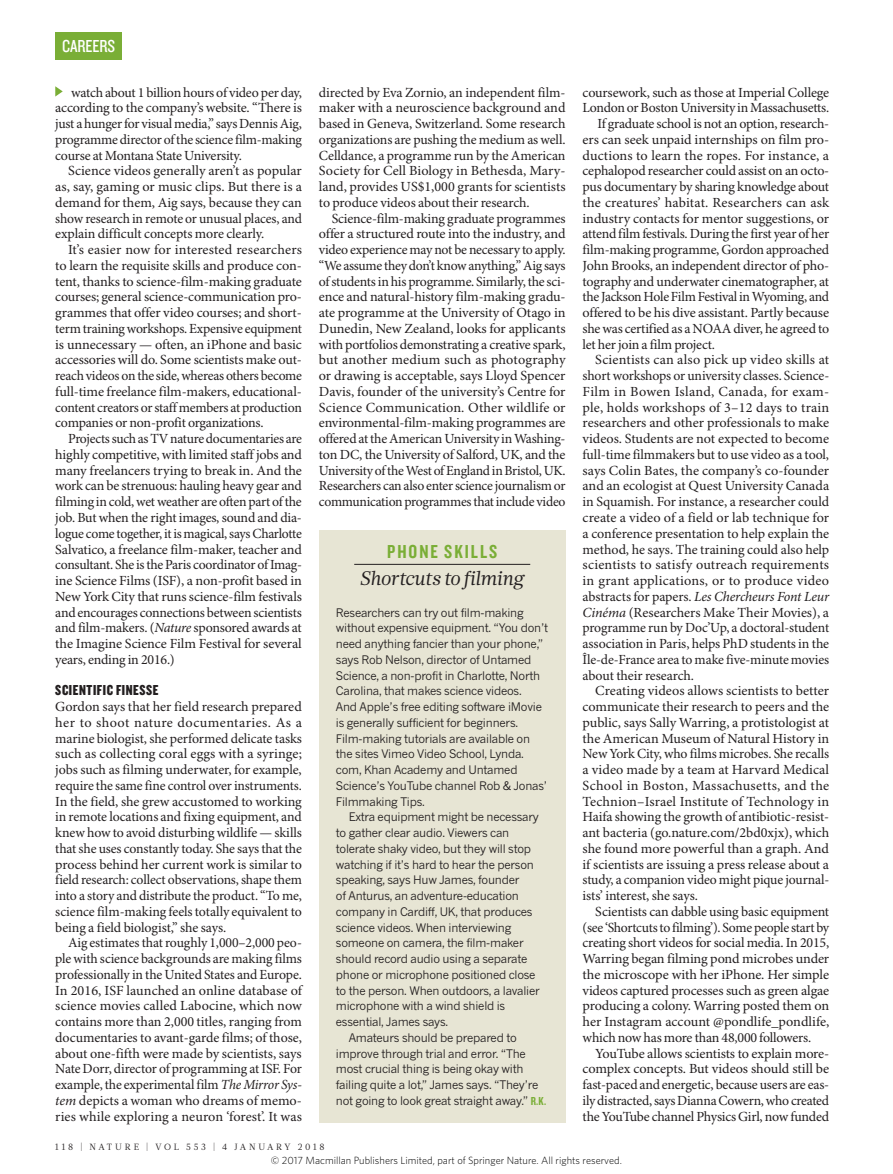
<style>
.page{position:relative;width:893px;height:1174px;background:#fff}
.page>*{position:absolute;margin:0;border:0;box-sizing:border-box;transform-origin:0 0}
.BOX_HEAD{font:italic 19.5px "Glosa Math";letter-spacing:.01em;color:#231f20}
.BOX_STRAP{font:19.5px "Knockout 49 Liteweight";letter-spacing:.1em;color:#7aae36}
.t1{font:18px "Knockout 29 Junior Ltweight";letter-spacing:-.005em;color:#fff}
.CROSSHEAD{font:15px "Knockout 69 Full Liteweight";letter-spacing:.04em;color:#231f20}
.BODY_INDENT{font:13.95px/15.8px "Minion Pro";letter-spacing:-.015em;color:#231f20;text-align:justify}
.BODY_1ST_PARA{font:13.95px/15.8px "Minion Pro";letter-spacing:-.005em;color:#231f20;text-align:justify}
.BOX_COPY_INDENT{font:11.7px/15.8px "News Gothic MTOT";letter-spacing:-.02em;color:#231f20}
.BOX_COPY_1ST_PARA{font:11.7px/15.8px "News Gothic MTOT";letter-spacing:-.02em;color:#231f20}
.t2{font:300 10.5px "Whitney";color:#000}
.t3{font:9px "Glosa Math";letter-spacing:.3em;color:#231f20}
.s1{font-style:italic}
.s2{font-family:"Knockout 49 Liteweight";font-size:12px;color:#7aae36}
</style>
<div class="page">
<svg style="left:55px;top:86px;width:8px;height:11px"></svg>
<div style="left:319px;top:530px;width:247px;height:593px;background:#e7e5d4"></div>
<hr style="left:354px;top:564px;width:176px;height:1px;background:#231f20">
<div style="left:55px;top:32px;width:67px;height:27px;background:#7aae36"></div>
<p class="t1" style="left:62px;top:34px;width:55px">CAREERS</p>
<p class="BODY_INDENT" style="left:55px;top:85px;width:248px;text-indent:16px">watch about 1 billion hours of video per day, according to the company’s website. “There is just a hunger for visual media,” says Dennis Aig, programme director of the science film-making course at Montana State University.</p>
<p class="BODY_INDENT" style="left:55px;top:164px;width:248px;text-indent:13px">Science videos generally aren’t as popular as, say, gaming or music clips. But there is a demand for them, Aig says, because they can show research in remote or unusual places, and explain difficult concepts more clearly.</p>
<p class="BODY_INDENT" style="left:55px;top:242px;width:248px;text-indent:13px">It’s easier now for interested researchers to learn the requisite skills and produce con&shy;tent, thanks to science-film-making graduate courses; general science-communication pro&shy;grammes that offer video courses; and short&shy;term training workshops. Expensive equipment is unnecessary — often, an iPhone and basic accessories will do. Some scientists make out&shy;reach videos on the side, whereas others become full-time freelance film-makers, educational&shy;content creators or staff members at production companies or non-profit organizations.</p>
<p class="BODY_INDENT" style="left:55px;top:431px;width:248px;text-indent:13px">Projects such as TV nature documentaries are highly competitive, with limited staff jobs and many freelancers trying to break in. And the work can be strenuous: hauling heavy gear and filming in cold, wet weather are often part of the job. But when the right images, sound and dia&shy;logue come together, it is magical, says Charlotte Salvatico, a freelance film-maker, teacher and consultant. She is the Paris coordinator of Imag&shy;ine Science Films (ISF), a non-profit based in New York City that runs science-film festivals and encourages connections between scientists and film-makers. (<span class="s1">Nature</span> sponsored awards at the Imagine Science Film Festival for several years, ending in 2016.)</p>
<p class="CROSSHEAD" style="left:55px;top:681px;width:105px">SCIENTIFIC FINESSE</p>
<p class="BODY_1ST_PARA" style="left:55px;top:699px;width:248px">Gordon says that her field research prepared her to shoot nature documentaries. As a marine biologist, she performed delicate tasks such as collecting coral eggs with a syringe; jobs such as filming underwater, for example, require the same fine control over instruments.<br>In the field, she grew accustomed to working in remote locations and fixing equipment, and knew how to avoid disturbing wildlife — skills that she uses constantly today. She says that the process behind her current work is similar to field research: collect observations, shape them into a story and distribute the product. “To me, science film-making feels totally equivalent to being a field biologist,” she says.</p>
<p class="BODY_INDENT" style="left:55px;top:935px;width:248px;text-indent:13px">Aig estimates that roughly 1,000–2,000 peo&shy;ple with science backgrounds are making films professionally in the United States and Europe.<br>In 2016, ISF launched an online database of science movies called Labocine, which now contains more than 2,000 titles, ranging from documentaries to avant-garde films; of those, about one-fifth were made by scientists, says Nate Dorr, director of programming at ISF. For example, the experimental film <span class="s1">The Mirror Sys&shy;tem</span> depicts a woman who dreams of memo&shy;ries while exploring a neuron ‘forest’. It was</p>
<p class="BODY_INDENT" style="left:319px;top:85px;width:248px">directed by Eva Zornio, an independent film&shy;maker with a neuroscience background and based in Geneva, Switzerland. Some research organizations are pushing the medium as well.<br>Celldance, a programme run by the American Society for Cell Biology in Bethesda, Mary&shy;land, provides US$1,000 grants for scientists to produce videos about their research.</p>
<p class="BODY_INDENT" style="left:319px;top:211px;width:248px;text-indent:13px">Science-film-making graduate programmes offer a structured route into the industry, and video experience may not be necessary to apply. “We assume they don’t know anything,” Aig says of students in his programme. Similarly, the sci&shy;ence and natural-history film-making gradu&shy;ate programme at the University of Otago in Dunedin, New Zealand, looks for applicants with portfolios demonstrating a creative spark, but another medium such as photography or drawing is acceptable, says Lloyd Spencer Davis, founder of the university’s Centre for Science Communication. Other wildlife or environmental-film-making programmes are offered at the American University in Washing&shy;ton DC, the University of Salford, UK, and the University of the West of England in Bristol, UK.<br>Researchers can also enter science journalism or communication programmes that include video</p>
<p class="BOX_STRAP" style="left:387px;top:539px;width:111px">PHONE SKILLS</p>
<p class="BOX_HEAD" style="left:360px;top:565px;width:166px">Shortcuts to filming</p>
<p class="BOX_COPY_1ST_PARA" style="left:336px;top:604px;width:214px">Researchers can try out film-making without expensive equipment. “You don’t need anything fancier than your phone,” says Rob Nelson, director of Untamed Science, a non-profit in Charlotte, North Carolina, that makes science videos.<br>And Apple’s free editing software iMovie is generally sufficient for beginners.<br>Film-making tutorials are available on the sites Vimeo Video School, Lynda. com, Khan Academy and Untamed Science’s YouTube channel Rob &amp; Jonas’ Filmmaking Tips.</p>
<p class="BOX_COPY_INDENT" style="left:336px;top:809px;width:205px;text-indent:13px">Extra equipment might be necessary to gather clear audio. Viewers can tolerate shaky video, but they will stop watching if it’s hard to hear the person speaking, says Huw James, founder<br>of Anturus, an adventure-education company in Cardiff, UK, that produces science videos. When interviewing someone on camera, the film-maker should record audio using a separate phone or microphone positioned close to the person. When outdoors, a lavalier microphone with a wind shield is essential, James says.</p>
<p class="BOX_COPY_INDENT" style="left:336px;top:1029px;width:212px;text-indent:13px">Amateurs should be prepared to improve through trial and error. “The most crucial thing is being okay with failing quite a lot,” James says. “They’re not going to look great straight away.” <span class="s2">R.K.</span></p>
<p class="t3" style="left:55px;top:1141px;width:271px">118 | NATURE | VOL 553 | 4 JANUARY 2018</p>
<p class="BODY_INDENT" style="left:583px;top:85px;width:248px">coursework, such as those at Imperial College<br>London or Boston University in Massachusetts.</p>
<p class="BODY_INDENT" style="left:583px;top:116px;width:248px;text-indent:15px">If graduate school is not an option, research&shy;ers can seek unpaid internships on film pro&shy;ductions to learn the ropes. For instance, a cephalopod researcher could assist on an octo&shy;pus documentary by sharing knowledge about the creatures’ habitat. Researchers can ask industry contacts for mentor suggestions, or attend film festivals. During the first year of her film-making programme, Gordon approached John Brooks, an independent director of pho&shy;tography and underwater cinematographer, at the Jackson Hole Film Festival in Wyoming, and offered to be his dive assistant. Partly because she was certified as a NOAA diver, he agreed to let her join a film project.</p>
<p class="BODY_INDENT" style="left:583px;top:353px;width:248px;text-indent:13px">Scientists can also pick up video skills at short workshops or university classes. Science-Film in Bowen Island, Canada, for exam&shy;ple, holds workshops of 3–12 days to train researchers and other professionals to make videos. Students are not expected to become full-time filmmakers but to use video as a tool, says Colin Bates, the company’s co-founder and an ecologist at Quest University Canada in Squamish. For instance, a researcher could create a video of a field or lab technique for a conference presentation to help explain the method, he says. The training could also help scientists to satisfy outreach requirements in grant applications, or to produce video abstracts for papers. <span class="s1">Les Chercheurs Font Leur Cinéma</span> (Researchers Make Their Movies), a programme run by Doc’Up, a doctoral-student association in Paris, helps PhD students in the Île-de-France area to make five-minute movies about their research.</p>
<p class="BODY_INDENT" style="left:583px;top:683px;width:248px;text-indent:13px">Creating videos allows scientists to better communicate their research to peers and the public, says Sally Warring, a protistologist at the American Museum of Natural History in New York City, who films microbes. She recalls a video made by a team at Harvard Medical School in Boston, Massachusetts, and the Technion–Israel Institute of Technology in Haifa showing the growth of antibiotic-resist&shy;ant bacteria (go.nature.com/2bd0xjx), which she found more powerful than a graph. And if scientists are issuing a press release about a study, a companion video might pique journal&shy;ists’ interest, she says.</p>
<p class="BODY_INDENT" style="left:583px;top:904px;width:248px;text-indent:13px">Scientists can dabble using basic equipment (see ‘Shortcuts to filming’). Some people start by creating short videos for social media. In 2015, Warring began filming pond microbes under the microscope with her iPhone. Her simple videos captured processes such as green algae producing a colony. Warring posted them on her Instagram account @pondlife_pondlife, which now has more than 48,000 followers.</p>
<p class="BODY_INDENT" style="left:583px;top:1046px;width:248px;text-indent:13px">YouTube allows scientists to explain more&shy;complex concepts. But videos should still be fast-paced and energetic, because users are eas&shy;ily distracted, says Dianna Cowern, who created the YouTube channel Physics Girl, now funded</p>
<p class="t2" style="left:271px;top:1153px;width:352px">© 2017 Macmillan Publishers Limited, part of Springer Nature. All rights reserved.</p>
</div>
